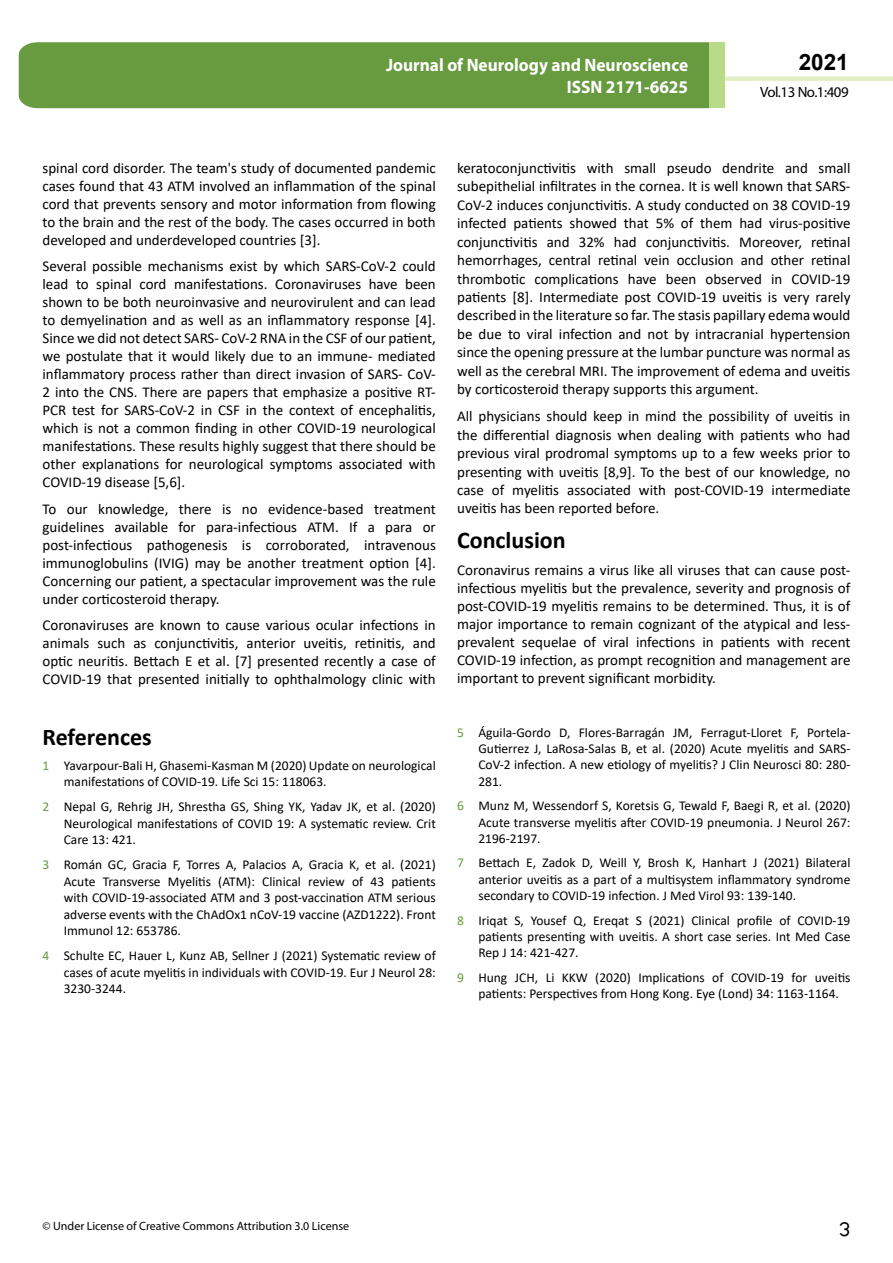
<style>
.page{position:relative;width:893px;height:1263px;background:#fff}
.page>*{position:absolute;margin:0;border:0;box-sizing:border-box;transform-origin:0 0}
.t1{font:25.5px "Tunga";color:#000}
.t2{font:700 24px "Calibri";color:#000}
.t3{font:700 22.5px "Arial";color:#000}
.t4{font:700 18px/21.6px "Myriad Pro";color:#fff;text-align:right;scale:.96 1}
.t5{font:15px/18px "Calibri";color:#000;text-align:justify}
.t6{font:14.85px "Myriad Pro";letter-spacing:-.03em;color:#000}
.t7{font:13.5px/16.2px "Calibri";color:#000;text-align:justify}
.t8{font:12px "Myriad Pro";color:#000}
.s1{color:#689a40}
</style>
<div class="page">
<div style="left:725px;top:76px;width:168px;height:5px;background:#e1eec5"></div>
<div style="left:19px;top:42px;width:690px;height:66px;background:#689a40"></div>
<div style="left:709px;top:42px;width:16px;height:66px;background:#b9da89"></div>
<p class="t4" style="left:386px;top:54px;width:316px">Journal of Neurology and Neuroscience<br>ISSN 2171-6625</p>
<p class="t4" style="left:517px;top:53px;width:198px">ARCHIVOS DE MEDICINA<br>ISSN 1698-9465</p>
<h3 class="t3" style="left:799px;top:46px;width:52px">2021</h3>
<p class="t6" style="left:760px;top:83px;width:90px">Vol.13 No.1:409</p>
<p class="t5" style="left:43px;top:158px;width:395px">spinal cord disorder. The team's study of documented pandemic cases found that 43 ATM involved an inflammation of the spinal cord that prevents sensory and motor information from flowing to the brain and the rest of the body. The cases occurred in both developed and underdeveloped countries [3].</p>
<p class="t5" style="left:43px;top:257px;width:395px">Several possible mechanisms exist by which SARS-CoV-2 could lead to spinal cord manifestations. Coronaviruses have been shown to be both neuroinvasive and neurovirulent and can lead to demyelination and as well as an inflammatory response [4].<br>Since we did not detect SARS- CoV-2 RNA in the CSF of our patient, we postulate that it would likely due to an immune- mediated inflammatory process rather than direct invasion of SARS- CoV-2 into the CNS. There are papers that emphasize a positive RT-PCR test for SARS-CoV-2 in CSF in the context of encephalitis, which is not a common finding in other COVID-19 neurological manifestations. These results highly suggest that there should be other explanations for neurological symptoms associated with COVID-19 disease [5,6].</p>
<p class="t5" style="left:43px;top:499px;width:395px">To our knowledge, there is no evidence-based treatment guidelines available for para-infectious ATM. If a para or post-infectious pathogenesis is corroborated, intravenous immunoglobulins (IVIG) may be another treatment option [4].<br>Concerning our patient, a spectacular improvement was the rule under corticosteroid therapy.</p>
<p class="t5" style="left:43px;top:616px;width:395px">Coronaviruses are known to cause various ocular infections in animals such as conjunctivitis, anterior uveitis, retinitis, and optic neuritis. Bettach E et al. [7] presented recently a case of COVID-19 that presented initially to ophthalmology clinic with</p>
<h2 class="t2" style="left:43px;top:720px;width:111px">References</h2>
<p class="t7" style="left:64px;top:757px;width:374px;text-indent:-21px"><span class="s1">1</span> Yavarpour-Bali H, Ghasemi-Kasman M (2020) Update on neurological manifestations of COVID-19. Life Sci 15: 118063.</p>
<p class="t7" style="left:64px;top:798px;width:374px;text-indent:-21px"><span class="s1">2</span> Nepal G, Rehrig JH, Shrestha GS, Shing YK, Yadav JK, et al. (2020)<br>Neurological manifestations of COVID 19: A systematic review. Crit Care 13: 421.</p>
<p class="t7" style="left:64px;top:856px;width:374px;text-indent:-21px"><span class="s1">3</span> Román GC, Gracia F, Torres A, Palacios A, Gracia K, et al. (2021)<br>Acute Transverse Myelitis (ATM): Clinical review of 43 patients with COVID-19-associated ATM and 3 post-vaccination ATM serious adverse events with the ChAdOx1 nCoV-19 vaccine (AZD1222). Front Immunol 12: 653786.</p>
<p class="t7" style="left:64px;top:947px;width:374px;text-indent:-21px"><span class="s1">4</span> Schulte EC, Hauer L, Kunz AB, Sellner J (2021) Systematic review of cases of acute myelitis in individuals with COVID-19. Eur J Neurol 28:<br>3230-3244.</p>
<p class="t5" style="left:457px;top:158px;width:395px;line-height:18.5px">keratoconjunctivitis with small pseudo dendrite and small subepithelial infiltrates in the cornea. It is well known that SARS-CoV-2 induces conjunctivitis. A study conducted on 38 COVID-19 infected patients showed that 5% of them had virus-positive conjunctivitis and 32% had conjunctivitis. Moreover, retinal hemorrhages, central retinal vein occlusion and other retinal thrombotic complications have been observed in COVID-19 patients [8]. Intermediate post COVID-19 uveitis is very rarely described in the literature so far. The stasis papillary edema would be due to viral infection and not by intracranial hypertension since the opening pressure at the lumbar puncture was normal as well as the cerebral MRI. The improvement of edema and uveitis by corticosteroid therapy supports this argument.</p>
<p class="t5" style="left:457px;top:407px;width:395px;line-height:18.5px">All physicians should keep in mind the possibility of uveitis in the differential diagnosis when dealing with patients who had previous viral prodromal symptoms up to a few weeks prior to presenting with uveitis [8,9]. To the best of our knowledge, no case of myelitis associated with post-COVID-19 intermediate uveitis has been reported before.</p>
<h2 class="t2" style="left:457px;top:523px;width:110px">Conclusion</h2>
<p class="t5" style="left:457px;top:560px;width:395px">Coronavirus remains a virus like all viruses that can cause post&shy;infectious myelitis but the prevalence, severity and prognosis of post-COVID-19 myelitis remains to be determined. Thus, it is of major importance to remain cognizant of the atypical and less&shy;prevalent sequelae of viral infections in patients with recent COVID-19 infection, as prompt recognition and management are important to prevent significant morbidity.</p>
<p class="t7" style="left:478px;top:724px;width:374px;text-indent:-21px"><span class="s1">5</span> Águila-Gordo D, Flores-Barragán JM, Ferragut-Lloret F, Portela-Gutierrez J, LaRosa-Salas B, et al. (2020) Acute myelitis and SARS-CoV-2 infection. A new etiology of myelitis? J Clin Neurosci 80: 280- 281.</p>
<p class="t7" style="left:478px;top:797px;width:374px;text-indent:-21px"><span class="s1">6</span> Munz M, Wessendorf S, Koretsis G, Tewald F, Baegi R, et al. (2020)<br>Acute transverse myelitis after COVID-19 pneumonia. J Neurol 267:<br>2196-2197.</p>
<p class="t7" style="left:478px;top:854px;width:374px;text-indent:-21px"><span class="s1">7</span> Bettach E, Zadok D, Weill Y, Brosh K, Hanhart J (2021) Bilateral anterior uveitis as a part of a multisystem inflammatory syndrome secondary to COVID‐19 infection. J Med Virol 93: 139-140.</p>
<p class="t7" style="left:478px;top:912px;width:374px;text-indent:-21px"><span class="s1">8</span> Iriqat S, Yousef Q, Ereqat S (2021) Clinical profile of COVID-19 patients presenting with uveitis. A short case series. Int Med Case Rep J 14: 421-427.</p>
<p class="t7" style="left:478px;top:969px;width:374px;text-indent:-21px"><span class="s1">9</span> Hung JCH, Li KKW (2020) Implications of COVID-19 for uveitis patients: Perspectives from Hong Kong. Eye (Lond) 34: 1163-1164.</p>
<p class="t8" style="left:42px;top:1218px;width:308px">© Under License of Creative Commons Attribution 3.0 License</p>
<h1 class="t1" style="left:839px;top:1212px;width:13px">3</h1>
</div>
